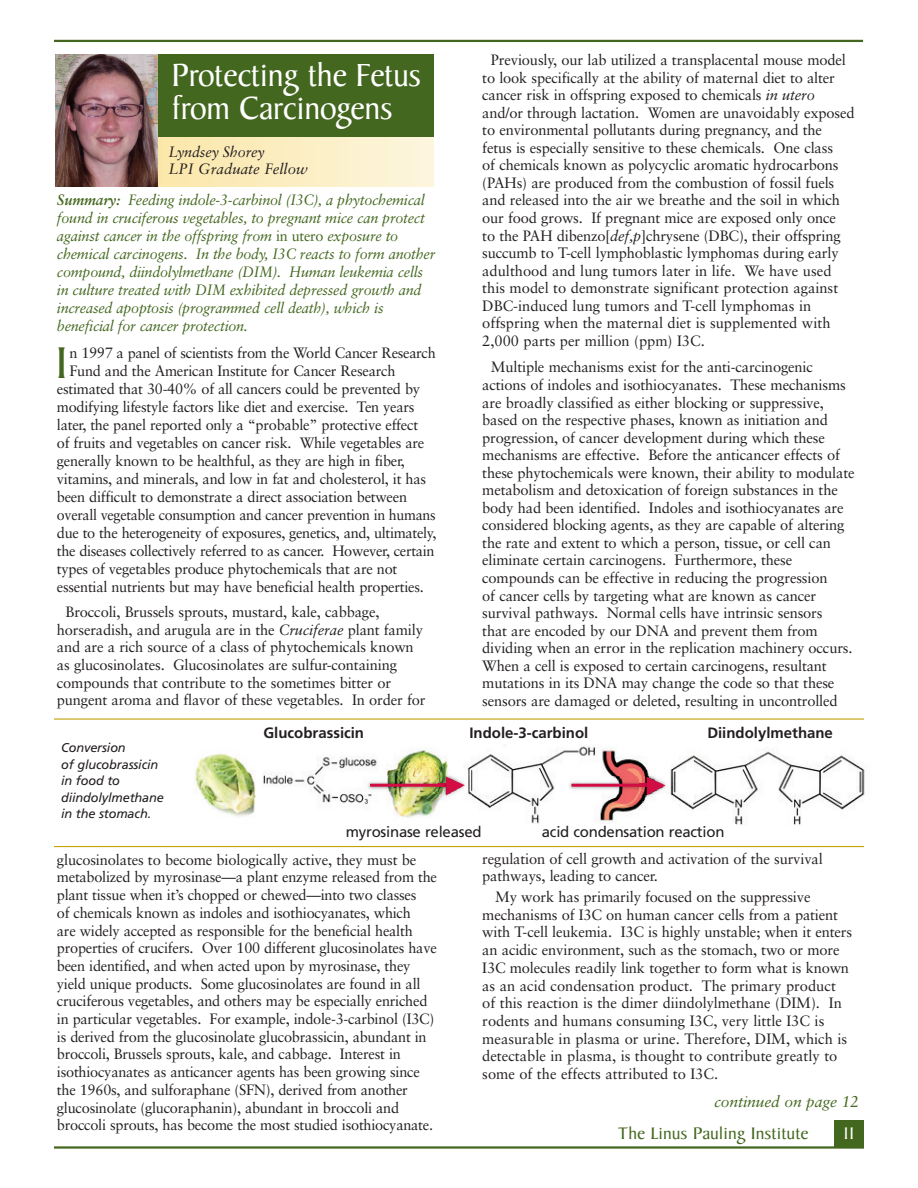
<style>
.page{position:relative;width:918px;height:1188px;background:#fff}
.page>*{position:absolute;margin:0;border:0;box-sizing:border-box;transform-origin:0 0}
.t1{font:48px "Baker Signet";color:#43671e}
.t2{font:34.5px/33px "Baker Signet";letter-spacing:-.015em;color:#fff}
.t3{font:18px "Baker Signet";color:#43671e;scale:1.05 1}
.t4{font:18px "Baker Signet";color:#fff;scale:1.05 1}
.t5{font:italic 15.75px "Sabon";letter-spacing:-.01em;color:#43671e}
.t6{font:15px/17.5px "Sabon";letter-spacing:-.01em;color:#231f20}
.t7{font:italic 15px/18px "Sabon";letter-spacing:-.015em;color:#43671e;scale:.96 1}
.t8{font:15px "Sabon";letter-spacing:-.01em;color:#231f20;scale:.95 1}
.t9{font:700 15px "Frutiger";color:#231f20}
.t10{font:15px "Frutiger";letter-spacing:-.015em;color:#231f20}
.t11{font:italic 15px/17.2px "Sabon";color:#231f20;scale:.96 1}
.t12{font:italic 12.75px/16.5px "Frutiger";letter-spacing:-.01em;color:#231f20}
.s1{font-weight:700}
.s2{font-style:normal}
.s3{font-style:italic}
</style>
<div class="page">
<hr style="left:54px;top:1146px;width:810px;height:3px;background:#43671e">
<div style="left:834px;top:1120px;width:30px;height:28px;background:#43671e"></div>
<div style="left:154px;top:135px;width:279px;height:52px;background:linear-gradient(to right,#fbe6a8,#fdf6de)"></div>
<div style="left:155px;top:54px;width:278px;height:82px;background:#43671e"></div>
<img style="left:55px;top:54px;width:103px;height:133px">
<hr style="left:54px;top:40px;width:809px;height:2px;background:#43671e">
<img style="left:195px;top:745px;width:670px;height:80px">
<div style="left:344px;top:824px;width:391px;height:19px;background:#fff"></div>
<hr style="left:54px;top:718px;width:810px;height:2px;background:#c2a205">
<hr style="left:54px;top:846px;width:810px;height:1px;background:#c2a205">
<img style="left:363px;top:776px;width:76px;height:18px">
<hr style="left:370px;top:784px;width:80px;height:3px;background:#d20d44">
<img style="left:564px;top:776px;width:76px;height:18px">
<hr style="left:572px;top:784px;width:76px;height:3px;background:#d20d44">
<img style="left:439px;top:769px;width:33px;height:33px">
<img style="left:439px;top:776px;width:18px;height:1px">
<svg style="left:439px;top:777px;width:26px;height:18px"></svg>
<img style="left:640px;top:770px;width:33px;height:33px">
<img style="left:640px;top:776px;width:16px;height:1px">
<svg style="left:640px;top:777px;width:25px;height:18px"></svg>
<h2 class="t2" style="left:172px;top:62px;width:251px">Protecting the Fetus from Carcinogens</h2>
<p class="t11" style="left:169px;top:144px;width:146px">Lyndsey Shorey<br>LPI Graduate Fellow</p>
<p class="t7" style="left:57px;top:192px;width:396px"><span class="s1">Summary:</span> Feeding indole-3-carbinol (I3C), a phytochemical found in cruciferous vegetables, to pregnant mice can protect against cancer in the offspring from <span class="s2">in utero</span> exposure to chemical carcinogens. In the body, I3C reacts to form another compound, diindolylmethane (DIM). Human leukemia cells in culture treated with DIM exhibited depressed growth and increased apoptosis (programmed cell death), which is beneficial for cancer protection.</p>
<p class="t6" style="left:70px;top:345px;width:368px">n 1997 a panel of scientists from the World Cancer Research</p>
<p class="t6" style="left:69px;top:363px;width:328px">Fund and the American Institute for Cancer Research</p>
<p class="t6" style="left:57px;top:381px;width:365px">estimated that 30-40% of all cancers could be prevented by</p>
<p class="t6" style="left:57px;top:399px;width:359px">modifying lifestyle factors like diet and exercise. Ten years</p>
<p class="t6" style="left:57px;top:417px;width:363px">later, the panel reported only a “probable” protective effect</p>
<p class="t6" style="left:57px;top:435px;width:369px">of fruits and vegetables on cancer risk. While vegetables are</p>
<p class="t6" style="left:57px;top:453px;width:350px">generally known to be healthful, as they are high in fiber,</p>
<p class="t6" style="left:57px;top:471px;width:371px">vitamins, and minerals, and low in fat and cholesterol, it has</p>
<p class="t6" style="left:57px;top:489px;width:352px">been difficult to demonstrate a direct association between</p>
<p class="t8" style="left:57px;top:508px;width:400px">overall vegetable consumption and cancer prevention in humans</p>
<p class="t6" style="left:57px;top:525px;width:381px">due to the heterogeneity of exposures, genetics, and, ultimately,</p>
<p class="t6" style="left:57px;top:543px;width:379px">the diseases collectively referred to as cancer. However, certain</p>
<p class="t6" style="left:57px;top:561px;width:342px">types of vegetables produce phytochemicals that are not</p>
<p class="t6" style="left:57px;top:579px;width:369px">essential nutrients but may have beneficial health properties.</p>
<p class="t6" style="left:57px;top:604px;width:370px;text-indent:9px">Broccoli, Brussels sprouts, mustard, kale, cabbage, horseradish, and arugula are in the <span class="s3">Cruciferae</span> plant family and are a rich source of a class of phytochemicals known as glucosinolates. Glucosinolates are sulfur-containing compounds that contribute to the sometimes bitter or pungent aroma and flavor of these vegetables. In order for</p>
<h1 class="t1" style="left:56px;top:344px;width:14px">I</h1>
<p class="t6" style="left:482px;top:52px;width:374px;text-indent:9px">Previously, our lab utilized a transplacental mouse model to look specifically at the ability of maternal diet to alter cancer risk in offspring exposed to chemicals <span class="s3">in utero </span>and/or through lactation. Women are unavoidably exposed to environmental pollutants during pregnancy, and the fetus is especially sensitive to these chemicals. One class<br>of chemicals known as polycyclic aromatic hydrocarbons (PAHs) are produced from the combustion of fossil fuels and released into the air we breathe and the soil in which our food grows. If pregnant mice are exposed only once<br>to the PAH dibenzo[<span class="s3">def,p</span>]chrysene (DBC), their offspring succumb to T-cell lymphoblastic lymphomas during early adulthood and lung tumors later in life. We have used this model to demonstrate significant protection against DBC-induced lung tumors and T-cell lymphomas in offspring when the maternal diet is supplemented with 2,000 parts per million (ppm) I3C.</p>
<p class="t6" style="left:482px;top:360px;width:374px;text-indent:9px">Multiple mechanisms exist for the anti-carcinogenic actions of indoles and isothiocyanates. These mechanisms are broadly classified as either blocking or suppressive, based on the respective phases, known as initiation and progression, of cancer development during which these mechanisms are effective. Before the anticancer effects of these phytochemicals were known, their ability to modulate metabolism and detoxication of foreign substances in the body had been identified. Indoles and isothiocyanates are considered blocking agents, as they are capable of altering the rate and extent to which a person, tissue, or cell can eliminate certain carcinogens. Furthermore, these compounds can be effective in reducing the progression<br>of cancer cells by targeting what are known as cancer survival pathways. Normal cells have intrinsic sensors<br>that are encoded by our DNA and prevent them from dividing when an error in the replication machinery occurs.<br>When a cell is exposed to certain carcinogens, resultant mutations in its DNA may change the code so that these sensors are damaged or deleted, resulting in uncontrolled</p>
<p class="t12" style="left:61px;top:740px;width:104px">Conversion<br>of glucobrassicin in food to diindolylmethane in the stomach.</p>
<p class="t9" style="left:264px;top:727px;width:102px">Glucobrassicin</p>
<p class="t9" style="left:469px;top:727px;width:120px">Indole-3-carbinol</p>
<p class="t9" style="left:707px;top:727px;width:127px">Diindolylmethane</p>
<p class="t10" style="left:346px;top:826px;width:137px">myrosinase released</p>
<p class="t10" style="left:542px;top:826px;width:184px">acid condensation reaction</p>
<p class="t6" style="left:57px;top:852px;width:382px">glucosinolates to become biologically active, they must be metabolized by myrosinase—a plant enzyme released from the plant tissue when it’s chopped or chewed—into two classes<br>of chemicals known as indoles and isothiocyanates, which<br>are widely accepted as responsible for the beneficial health properties of crucifers. Over 100 different glucosinolates have been identified, and when acted upon by myrosinase, they yield unique products. Some glucosinolates are found in all cruciferous vegetables, and others may be especially enriched in particular vegetables. For example, indole-3-carbinol (I3C) is derived from the glucosinolate glucobrassicin, abundant in broccoli, Brussels sprouts, kale, and cabbage. Interest in isothiocyanates as anticancer agents has been growing since the 1960s, and sulforaphane (SFN), derived from another glucosinolate (glucoraphanin), abundant in broccoli and broccoli sprouts, has become the most studied isothiocyanate.</p>
<p class="t6" style="left:482px;top:851px;width:342px">regulation of cell growth and activation of the survival pathways, leading to cancer.</p>
<p class="t6" style="left:482px;top:889px;width:371px;text-indent:13px">My work has primarily focused on the suppressive mechanisms of I3C on human cancer cells from a patient with T-cell leukemia. I3C is highly unstable; when it enters an acidic environment, such as the stomach, two or more I3C molecules readily link together to form what is known as an acid condensation product. The primary product of this reaction is the dimer diindolylmethane (DIM). In rodents and humans consuming I3C, very little I3C is measurable in plasma or urine. Therefore, DIM, which is detectable in plasma, is thought to contribute greatly to some of the effects attributed to I3C.</p>
<p class="t5" style="left:714px;top:1095px;width:147px">continued on page 12</p>
<p class="t3" style="left:618px;top:1126px;width:183px">The Linus Pauling Institute</p>
<p class="t4" style="left:843px;top:1126px;width:12px">11</p>
</div>
